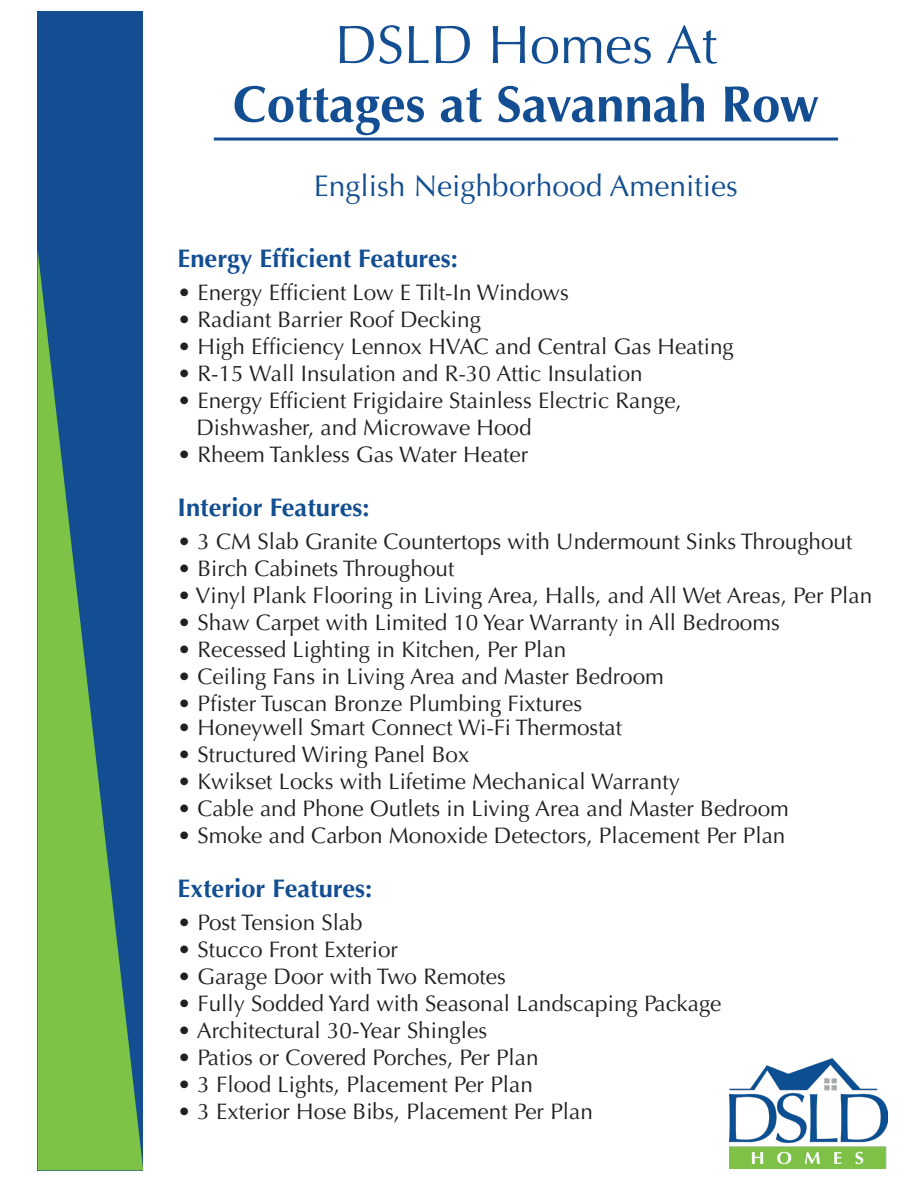
<style>
.page{position:relative;width:918px;height:1188px;background:#fff}
.page>*{position:absolute;margin:0;border:0;box-sizing:border-box;transform-origin:0 0}
.t1{font:54px "Optima LT Std";color:#124e91}
.t2{font:700 51px "Optima LT Std";color:#124e91}
.t3{font:30px "Optima LT Std";color:#124e91}
.t4{font:700 25.5px "Optima LT Std";color:#124e91}
.t5{font:22.5px/27px "Optima LT Std";color:#231f20}
</style>
<div class="page">
<div style="left:38px;top:11px;width:105px;height:1159px;background:#124e91"></div>
<svg style="left:38px;top:254px;width:105px;height:916px;fill:#7dc346"></svg>
<hr style="left:214px;top:138px;width:624px;height:3px;background:#124e91">
<img style="left:730px;top:1059px;width:157px;height:110px">
<p class="t1" style="left:335px;top:13px;width:384px">DSLD Homes At</p>
<p class="t2" style="left:233px;top:74px;width:588px">Cottages at Savannah Row</p>
<p class="t3" style="left:314px;top:168px;width:426px">English Neighborhood Amenities</p>
<p class="t4" style="left:178px;top:244px;width:282px">Energy Efficient Features:</p>
<p class="t5" style="left:178px;top:280px;width:393px">• Energy Efficient Low E Tilt-In Windows</p>
<p class="t5" style="left:178px;top:307px;width:305px">• Radiant Barrier Roof Decking</p>
<p class="t5" style="left:178px;top:334px;width:558px">• High Efficiency Lennox HVAC and Central Gas Heating</p>
<p class="t5" style="left:178px;top:361px;width:467px">• R-15 Wall Insulation and R-30 Attic Insulation</p>
<p class="t5" style="left:196px;top:388px;width:487px;text-indent:-19px">• Energy Efficient Frigidaire Stainless Electric Range,<br>Dishwasher, and Microwave Hood</p>
<p class="t5" style="left:178px;top:442px;width:352px">• Rheem Tankless Gas Water Heater</p>
<p class="t4" style="left:178px;top:493px;width:193px">Interior Features:</p>
<p class="t5" style="left:178px;top:529px;width:676px">• 3 CM Slab Granite Countertops with Undermount Sinks Throughout</p>
<p class="t5" style="left:178px;top:556px;width:278px">• Birch Cabinets Throughout</p>
<p class="t5" style="left:178px;top:583px;width:696px">• Vinyl Plank Flooring in Living Area, Halls, and All Wet Areas, Per Plan</p>
<p class="t5" style="left:178px;top:610px;width:604px">• Shaw Carpet with Limited 10 Year Warranty in All Bedrooms</p>
<p class="t5" style="left:178px;top:637px;width:390px">• Recessed Lighting in Kitchen, Per Plan</p>
<p class="t5" style="left:178px;top:664px;width:488px">• Ceiling Fans in Living Area and Master Bedroom</p>
<p class="t5" style="left:178px;top:691px;width:406px">• Pfister Tuscan Bronze Plumbing Fixtures</p>
<p class="t5" style="left:178px;top:715px;width:446px">• Honeywell Smart Connect Wi-Fi Thermostat</p>
<p class="t5" style="left:178px;top:742px;width:293px">• Structured Wiring Panel Box</p>
<p class="t5" style="left:178px;top:769px;width:504px">• Kwikset Locks with Lifetime Mechanical Warranty</p>
<p class="t5" style="left:178px;top:796px;width:613px">• Cable and Phone Outlets in Living Area and Master Bedroom</p>
<p class="t5" style="left:178px;top:823px;width:609px">• Smoke and Carbon Monoxide Detectors, Placement Per Plan</p>
<p class="t4" style="left:178px;top:874px;width:196px">Exterior Features:</p>
<p class="t5" style="left:178px;top:910px;width:187px">• Post Tension Slab</p>
<p class="t5" style="left:178px;top:937px;width:222px">• Stucco Front Exterior</p>
<p class="t5" style="left:178px;top:964px;width:330px">• Garage Door with Two Remotes</p>
<p class="t5" style="left:178px;top:991px;width:545px">• Fully Sodded Yard with Seasonal Landscaping Package</p>
<p class="t5" style="left:178px;top:1018px;width:311px">• Architectural 30-Year Shingles</p>
<p class="t5" style="left:178px;top:1045px;width:362px">• Patios or Covered Porches, Per Plan</p>
<p class="t5" style="left:178px;top:1072px;width:357px">• 3 Flood Lights, Placement Per Plan</p>
<p class="t5" style="left:178px;top:1099px;width:417px">• 3 Exterior Hose Bibs, Placement Per Plan</p>
</div>
